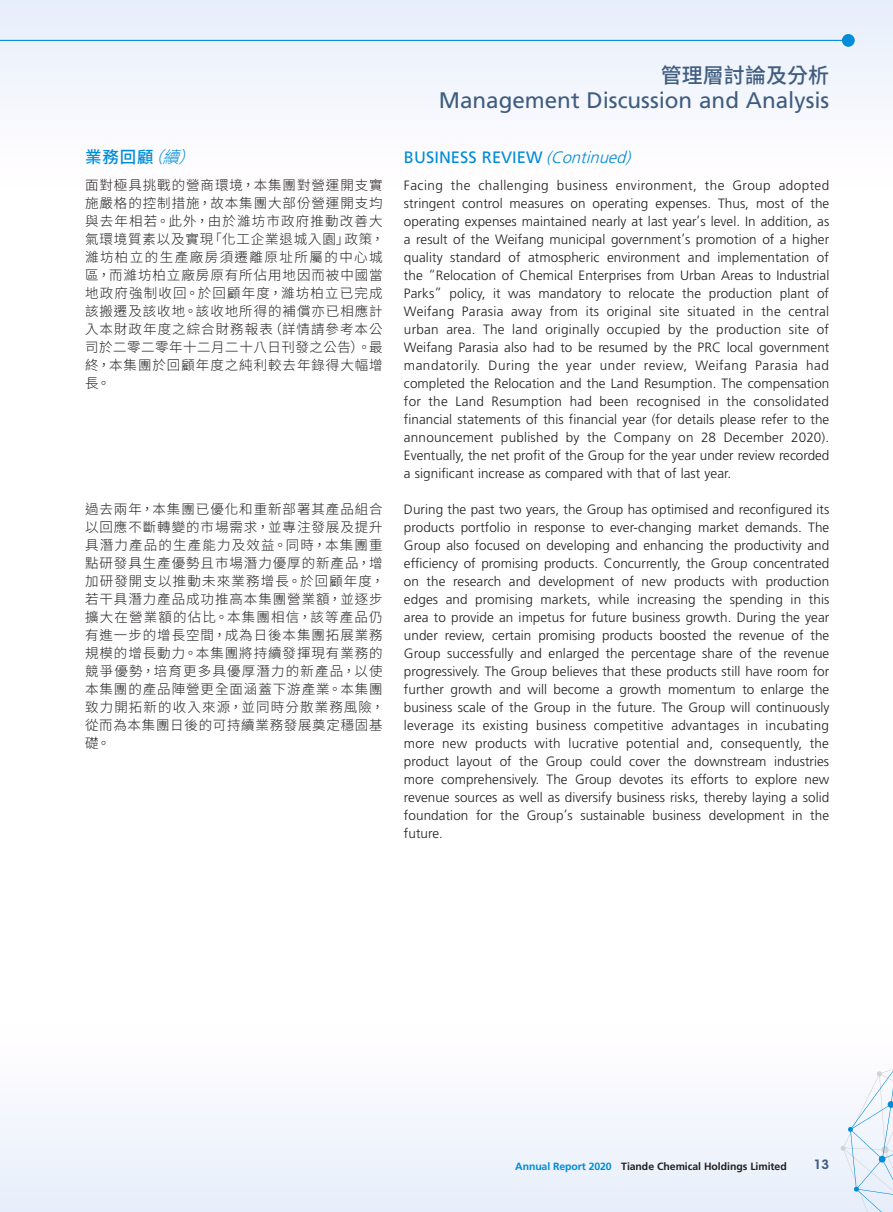
<style>
.page{position:relative;width:893px;height:1212px;background:#fff}
.page>*{position:absolute;margin:0;border:0;box-sizing:border-box;transform-origin:0 0}
.t1{font:22.5px "Frutiger LT Std";color:#405d80}
.t2{font:500 21px "Source Han Sans TC";letter-spacing:.005em;color:#405d80}
.Heading_1{font:16.5px "Frutiger LT Std";letter-spacing:.005em;color:#008cd8}
.C_Heading_1{font:500 16.5px "Source Han Sans TC";color:#008cd8}
.Body_Text{font:300 13.5px/18px "Frutiger LT Std";letter-spacing:.005em;color:#231f20;text-align:justify}
.C_Body_Text{font:300 13.5px/18px "Source Han Sans TC";letter-spacing:.07em;color:#231f20}
.t3{font:600 12.75px "ITC Avant Garde Std";color:#405d80}
.t4{font:700 10.5px "Frutiger LT Std";letter-spacing:-.005em;color:#231f20}
.s1{font-weight:300;font-style:italic}
.s2{color:#008cd8}
</style>
<div class="page">
<div style="left:0;top:1023px;width:893px;height:189px;background:#f4f6fd"></div>
<svg style="left:840px;top:1069px;width:53px;height:143px"></svg>
<div style="left:0;top:0;width:893px;height:189px;background:#f4f6fd"></div>
<div style="left:842px;top:34px;width:13px;height:13px;background:#008cd8;border-radius:50%"></div>
<hr style="left:0;top:40px;width:848px;height:1px;background:#008cd8">
<p class="C_Heading_1" style="left:85px;top:148px;width:124px">業務回顧<span class="s1">（續）</span></p>
<p class="C_Body_Text" style="left:85px;top:176px;width:301px">面對極具挑戰的營商環境，本集團對營運開支實施嚴格的控制措施，故本集團大部份營運開支均與去年相若。此外，由於濰坊市政府推動改善大氣環境質素以及實現「化工企業退城入園」政策，濰坊柏立的生產廠房須遷離原址所屬的中心城區，而濰坊柏立廠房原有所佔用地因而被中國當地政府強制收回。於回顧年度，濰坊柏立已完成該搬遷及該收地。該收地所得的補償亦已相應計入本財政年度之綜合財務報表（詳情請參考本公司於二零二零年十二月二十八日刊發之公告）。最終，本集團於回顧年度之純利較去年錄得大幅增長。</p>
<p class="C_Body_Text" style="left:85px;top:500px;width:301px">過去兩年，本集團已優化和重新部署其產品組合以回應不斷轉變的市場需求，並專注發展及提升具潛力產品的生產能力及效益。同時，本集團重點研發具生產優勢且市場潛力優厚的新產品，增加研發開支以推動未來業務增長。於回顧年度，若干具潛力產品成功推高本集團營業額，並逐步擴大在營業額的佔比。本集團相信，該等產品仍有進一步的增長空間，成為日後本集團拓展業務規模的增長動力。本集團將持續發揮現有業務的競爭優勢，培育更多具優厚潛力的新產品，以使本集團的產品陣營更全面涵蓋下游產業。本集團致力開拓新的收入來源，並同時分散業務風險，從而為本集團日後的可持續業務發展奠定穩固基礎。</p>
<h2 class="t2" style="left:661px;top:63px;width:170px">管理層討論及分析</h2>
<h1 class="t1" style="left:439px;top:87px;width:392px">Management Discussion and Analysis</h1>
<p class="Heading_1" style="left:404px;top:148px;width:233px">BUSINESS REVIEW <span class="s1">(Continued)</span></p>
<p class="Body_Text" style="left:404px;top:176px;width:427px">Facing the challenging business environment, the Group adopted stringent control measures on operating expenses. Thus, most of the operating expenses maintained nearly at last year’s level. In addition, as a result of the Weifang municipal government’s promotion of a higher quality standard of atmospheric environment and implementation of the “Relocation of Chemical Enterprises from Urban Areas to Industrial Parks” policy, it was mandatory to relocate the production plant of Weifang Parasia away from its original site situated in the central urban area. The land originally occupied by the production site of Weifang Parasia also had to be resumed by the PRC local government mandatorily. During the year under review, Weifang Parasia had completed the Relocation and the Land Resumption. The compensation for the Land Resumption had been recognised in the consolidated financial statements of this financial year (for details please refer to the announcement published by the Company on 28 December 2020).<br>Eventually, the net profit of the Group for the year under review recorded a significant increase as compared with that of last year.</p>
<p class="Body_Text" style="left:404px;top:500px;width:427px">During the past two years, the Group has optimised and reconfigured its products portfolio in response to ever-changing market demands. The Group also focused on developing and enhancing the productivity and efficiency of promising products. Concurrently, the Group concentrated on the research and development of new products with production edges and promising markets, while increasing the spending in this area to provide an impetus for future business growth. During the year under review, certain promising products boosted the revenue of the Group successfully and enlarged the percentage share of the revenue progressively. The Group believes that these products still have room for further growth and will become a growth momentum to enlarge the business scale of the Group in the future. The Group will continuously leverage its existing business competitive advantages in incubating more new products with lucrative potential and, consequently, the product layout of the Group could cover the downstream industries more comprehensively. The Group devotes its efforts to explore new revenue sources as well as diversify business risks, thereby laying a solid foundation for the Group’s sustainable business development in the future.</p>
<p class="t4" style="left:515px;top:1160px;width:273px"><span class="s2">Annual Report 2020</span> Tiande Chemical Holdings Limited</p>
<p class="t3" style="left:814px;top:1156px;width:17px">13</p>
</div>
